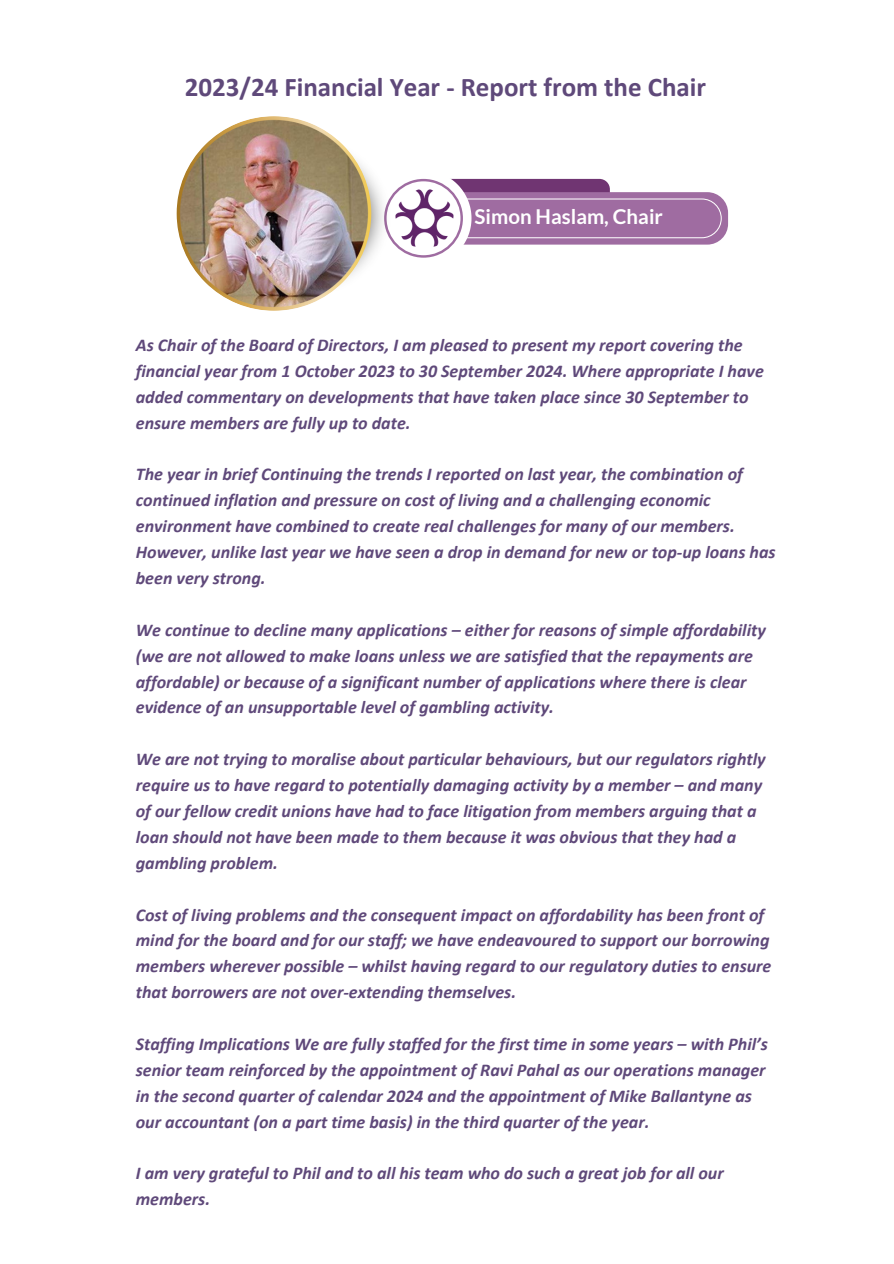
<style>
.page{position:relative;width:894px;height:1264px;background:#fff}
.page>*{position:absolute;margin:0;border:0;box-sizing:border-box;transform-origin:0 0}
.t1{font:700 27px "Calibri";color:#5f497a}
.t2{font:700 20.55px "Lato";color:#fff}
.t3{font:italic 700 18px/25.8px "Calibri";color:#5f497a}
</style>
<div class="page">
<svg style="left:392px;top:178px;width:335px;height:80px"></svg>
<img style="left:395px;top:188px;width:58px;height:59px">
<img style="left:371px;top:178px;width:21px;height:77px">
<img style="left:177px;top:116px;width:194px;height:195px">
<h1 class="t1" style="left:185px;top:75px;width:522px">2023/24 Financial Year - Report from the Chair</h1>
<p class="t2" style="left:474px;top:204px;width:190px">Simon Haslam, Chair</p>
<p class="t3" style="left:136px;top:333px;width:629px">As Chair of the Board of Directors, I am pleased to present my report covering the financial year from 1 October 2023 to 30 September 2024. Where appropriate I have added commentary on developments that have taken place since 30 September to ensure members are fully up to date.</p>
<p class="t3" style="left:136px;top:463px;width:641px">The year in brief Continuing the trends I reported on last year, the combination of continued inflation and pressure on cost of living and a challenging economic environment have combined to create real challenges for many of our members.<br>However, unlike last year we have seen a drop in demand for new or top-up loans has been very strong.</p>
<p class="t3" style="left:136px;top:618px;width:631px">We continue to decline many applications – either for reasons of simple affordability (we are not allowed to make loans unless we are satisfied that the repayments are affordable) or because of a significant number of applications where there is clear evidence of an unsupportable level of gambling activity.</p>
<p class="t3" style="left:136px;top:747px;width:631px">We are not trying to moralise about particular behaviours, but our regulators rightly require us to have regard to potentially damaging activity by a member – and many of our fellow credit unions have had to face litigation from members arguing that a loan should not have been made to them because it was obvious that they had a gambling problem.</p>
<h2 class="t3" style="left:136px;top:903px;width:637px">Cost of living problems and the consequent impact on affordability has been front of mind for the board and for our staff; we have endeavoured to support our borrowing members wherever possible – whilst having regard to our regulatory duties to ensure that borrowers are not over-extending themselves.</h2>
<p class="t3" style="left:136px;top:1032px;width:633px">Staffing Implications We are fully staffed for the first time in some years – with Phil’s senior team reinforced by the appointment of Ravi Pahal as our operations manager in the second quarter of calendar 2024 and the appointment of Mike Ballantyne as our accountant (on a part time basis) in the third quarter of the year.</p>
<p class="t3" style="left:136px;top:1161px;width:589px">I am very grateful to Phil and to all his team who do such a great job for all our members.</p>
</div>
